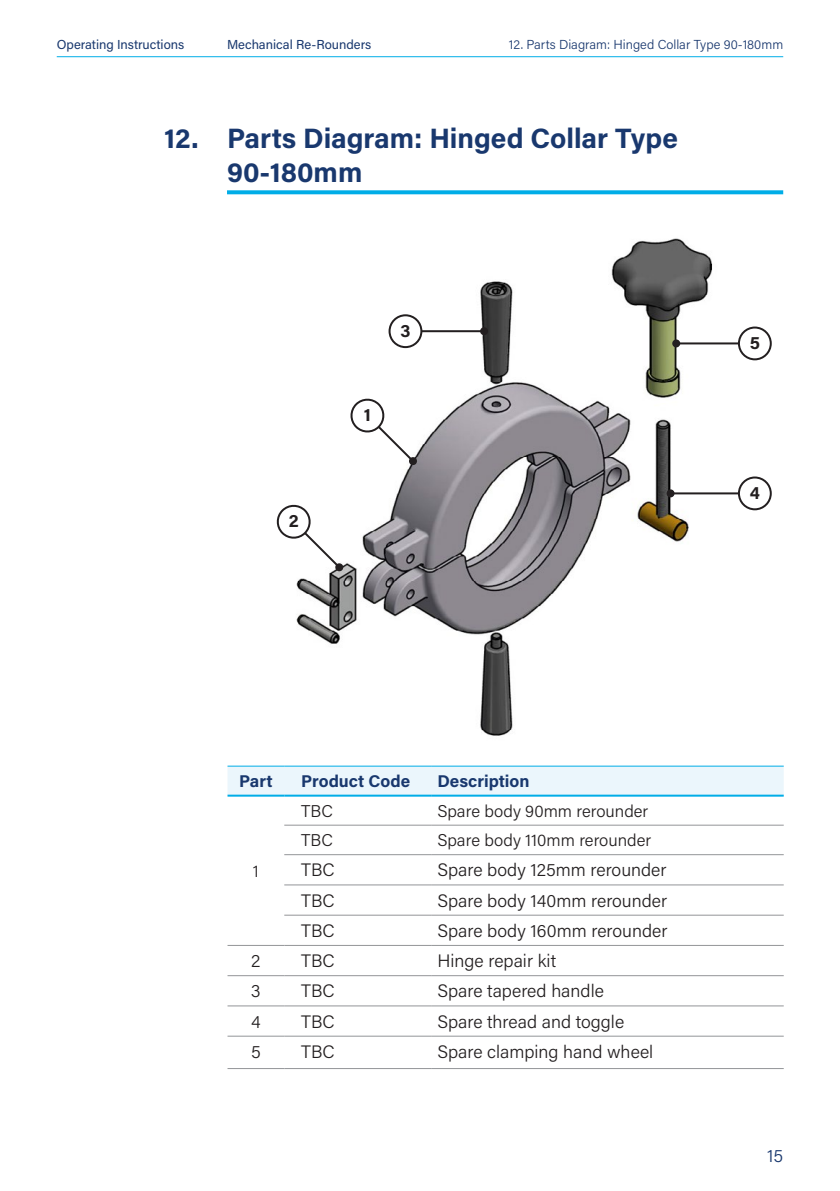
<style>
.page{position:relative;width:840px;height:1191px;background:#fff}
.page>*{position:absolute;margin:0;border:0;box-sizing:border-box;transform-origin:0 0}
.Headings_14_11_5_6_6{font:700 28px/33.6px "Acumin Pro";color:#19386e}
.Body_9_11_5_3mm{font:300 18px "Acumin Pro";color:#231f20}
.t1{font:700 18px "Acumin Pro";color:#231f20}
.t2{font:300 18px "Acumin Pro";color:#19386e}
.Body_9_11_5_3mm-2{font:300 17px "Acumin Pro";color:#231f20}
.Body_9_11_5_3mm-3{font:700 17px "Acumin Pro";color:#19386e}
.t3{font:13px "Acumin Pro";color:#19386e}
.t4{font:300 13px "Acumin Pro";color:#19386e}
</style>
<div class="page">
<hr style="left:57px;top:56px;width:725px;height:1px;background:#00ade7">
<svg style="left:227px;top:190px;width:555px;height:4px;background:#13b3e8"></svg>
<img style="left:296px;top:238px;width:428px;height:498px">
<div style="left:227px;top:766px;width:556px;height:28px;background:#ebf6fc"></div>
<hr style="left:227px;top:765px;width:57px;height:1px;background:#00ade7">
<hr style="left:284px;top:765px;width:147px;height:1px;background:#00ade7">
<hr style="left:431px;top:765px;width:352px;height:1px;background:#00ade7">
<hr style="left:227px;top:794px;width:57px;height:2px;background:#00ade7">
<hr style="left:284px;top:794px;width:147px;height:2px;background:#00ade7">
<hr style="left:431px;top:794px;width:352px;height:2px;background:#00ade7">
<hr style="left:284px;top:824px;width:147px;height:1px;background:#939598">
<hr style="left:431px;top:824px;width:352px;height:1px;background:#939598">
<hr style="left:284px;top:854px;width:147px;height:1px;background:#939598">
<hr style="left:431px;top:854px;width:352px;height:1px;background:#939598">
<hr style="left:284px;top:884px;width:147px;height:1px;background:#939598">
<hr style="left:431px;top:884px;width:352px;height:1px;background:#939598">
<hr style="left:284px;top:914px;width:147px;height:1px;background:#939598">
<hr style="left:431px;top:914px;width:352px;height:1px;background:#939598">
<hr style="left:227px;top:945px;width:57px;height:1px;background:#939598">
<hr style="left:284px;top:945px;width:147px;height:1px;background:#939598">
<hr style="left:431px;top:945px;width:352px;height:1px;background:#939598">
<hr style="left:227px;top:975px;width:57px;height:1px;background:#939598">
<hr style="left:284px;top:975px;width:147px;height:1px;background:#939598">
<hr style="left:431px;top:975px;width:352px;height:1px;background:#939598">
<hr style="left:227px;top:1005px;width:57px;height:1px;background:#939598">
<hr style="left:284px;top:1005px;width:147px;height:1px;background:#939598">
<hr style="left:431px;top:1005px;width:352px;height:1px;background:#939598">
<hr style="left:227px;top:1035px;width:57px;height:1px;background:#939598">
<hr style="left:284px;top:1035px;width:147px;height:1px;background:#939598">
<hr style="left:431px;top:1035px;width:352px;height:1px;background:#939598">
<hr style="left:227px;top:1068px;width:57px;height:1px;background:#939598">
<hr style="left:284px;top:1068px;width:147px;height:1px;background:#939598">
<hr style="left:431px;top:1068px;width:352px;height:1px;background:#939598">
<hr style="left:675px;top:342px;width:79px;height:2px;background:#231f20">
<svg style="left:671px;top:339px;width:8px;height:8px"></svg>
<div style="left:738px;top:327px;width:32px;height:32px;background:#fff;border-radius:50%"></div>
<div style="left:737px;top:326px;width:34px;height:34px;border:2px solid #231f20;border-radius:50%"></div>
<hr style="left:670px;top:492px;width:84px;height:2px;background:#231f20">
<div style="left:666px;top:489px;width:8px;height:8px;background:#231f20;border-radius:50%"></div>
<div style="left:738px;top:477px;width:32px;height:32px;background:#fff;border-radius:50%"></div>
<div style="left:737px;top:476px;width:34px;height:34px;border:2px solid #231f20;border-radius:50%"></div>
<svg style="left:350px;top:395px;width:67px;height:70px"></svg>
<svg style="left:276px;top:501px;width:67px;height:70px"></svg>
<hr style="left:405px;top:330px;width:79px;height:2px;background:#231f20">
<div style="left:480px;top:327px;width:8px;height:8px;background:#231f20;border-radius:50%"></div>
<div style="left:389px;top:315px;width:32px;height:32px;background:#fff;border-radius:50%"></div>
<div style="left:388px;top:314px;width:34px;height:34px;border:2px solid #231f20;border-radius:50%"></div>
<p class="t3" style="left:57px;top:36px;width:129px">Operating Instructions</p>
<p class="t3" style="left:227px;top:36px;width:146px">Mechanical Re-Rounders</p>
<p class="t4" style="left:508px;top:35px;width:275px">12. Parts Diagram: Hinged Collar Type 90-180mm</p>
<p class="Headings_14_11_5_6_6" style="left:164px;top:120px;width:36px">12.</p>
<p class="Headings_14_11_5_6_6" style="left:227px;top:120px;width:452px">Parts Diagram: Hinged Collar Type<br>90-180mm</p>
<p class="t1" style="left:288px;top:508px;width:11px">2</p>
<p class="t1" style="left:363px;top:402px;width:9px">1</p>
<p class="t1" style="left:400px;top:318px;width:12px">3</p>
<p class="t1" style="left:749px;top:330px;width:12px">5</p>
<p class="t1" style="left:749px;top:480px;width:12px">4</p>
<p class="Body_9_11_5_3mm-3" style="left:239px;top:769px;width:35px">Part</p>
<p class="Body_9_11_5_3mm-3" style="left:301px;top:769px;width:110px">Product Code</p>
<p class="Body_9_11_5_3mm-3" style="left:437px;top:769px;width:93px">Description</p>
<p class="Body_9_11_5_3mm-2" style="left:253px;top:859px;width:7px">1</p>
<p class="Body_9_11_5_3mm-2" style="left:301px;top:799px;width:33px">TBC</p>
<p class="Body_9_11_5_3mm-2" style="left:437px;top:799px;width:212px">Spare body 90mm rerounder</p>
<p class="Body_9_11_5_3mm-2" style="left:301px;top:828px;width:33px">TBC</p>
<p class="Body_9_11_5_3mm-2" style="left:437px;top:828px;width:215px">Spare body 110mm rerounder</p>
<p class="Body_9_11_5_3mm" style="left:301px;top:857px;width:35px">TBC</p>
<p class="Body_9_11_5_3mm" style="left:437px;top:857px;width:230px">Spare body 125mm rerounder</p>
<p class="Body_9_11_5_3mm" style="left:301px;top:888px;width:35px">TBC</p>
<p class="Body_9_11_5_3mm" style="left:437px;top:888px;width:231px">Spare body 140mm rerounder</p>
<p class="Body_9_11_5_3mm" style="left:301px;top:918px;width:35px">TBC</p>
<p class="Body_9_11_5_3mm" style="left:437px;top:918px;width:231px">Spare body 160mm rerounder</p>
<p class="Body_9_11_5_3mm" style="left:251px;top:948px;width:11px">2</p>
<p class="Body_9_11_5_3mm" style="left:301px;top:948px;width:35px">TBC</p>
<p class="Body_9_11_5_3mm" style="left:437px;top:948px;width:120px">Hinge repair kit</p>
<p class="Body_9_11_5_3mm" style="left:251px;top:978px;width:11px">3</p>
<p class="Body_9_11_5_3mm" style="left:301px;top:978px;width:35px">TBC</p>
<p class="Body_9_11_5_3mm" style="left:437px;top:978px;width:168px">Spare tapered handle</p>
<p class="Body_9_11_5_3mm" style="left:251px;top:1009px;width:11px">4</p>
<p class="Body_9_11_5_3mm" style="left:301px;top:1009px;width:35px">TBC</p>
<p class="Body_9_11_5_3mm" style="left:437px;top:1009px;width:188px">Spare thread and toggle</p>
<p class="Body_9_11_5_3mm" style="left:251px;top:1039px;width:11px">5</p>
<p class="Body_9_11_5_3mm" style="left:301px;top:1039px;width:35px">TBC</p>
<p class="Body_9_11_5_3mm" style="left:437px;top:1039px;width:217px">Spare clamping hand wheel</p>
<p class="t2" style="left:766px;top:1143px;width:17px">15</p>
</div>
